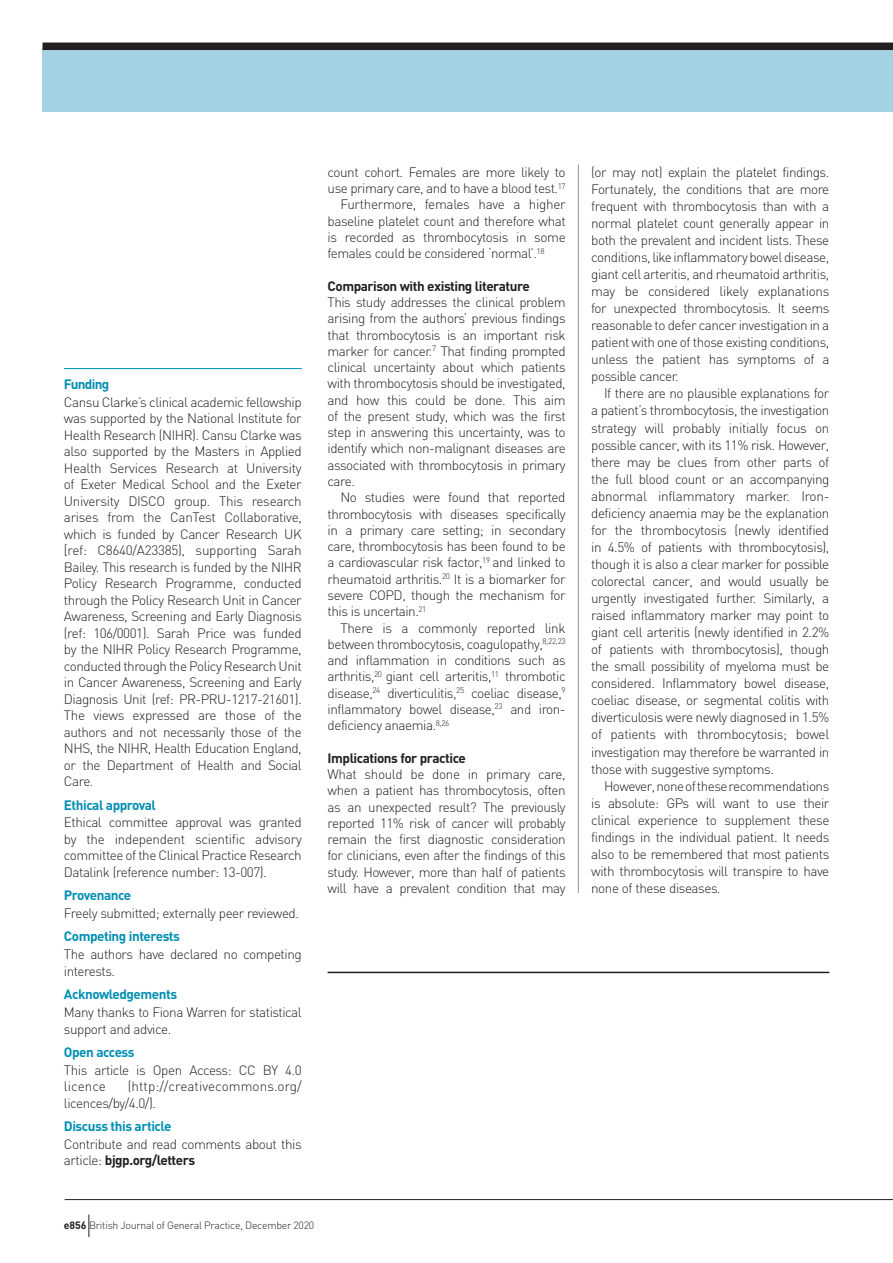
<style>
.page{position:relative;width:893px;height:1263px;background:#fff}
.page>*{position:absolute;margin:0;border:0;box-sizing:border-box;transform-origin:0 0}
.t1{font:300 13.5px/17.1px "DIN";letter-spacing:-.035em;color:#231f20;text-align:justify}
.t2{font:700 13.5px "DIN";letter-spacing:-.035em;color:#008fb3}
.t3{font:700 13.5px "DIN";letter-spacing:-.035em;color:#231f20}
.t4{font:300 13.5px/16.5px "DIN";letter-spacing:.005em;color:#231f20}
.t5{font:300 10.5px "DIN";letter-spacing:-.025em;color:#231f20}
.s1{font-weight:700}
</style>
<div class="page">
<div style="left:43px;top:48px;width:850px;height:64px;background:#a2d2e3"></div>
<div style="left:43px;top:43px;width:850px;height:7px;background:#231f20"></div>
<hr style="left:578px;top:165px;width:1px;height:728px;background:#939598">
<hr style="left:64px;top:368px;width:238px;height:1px;background:#008fb3">
<hr style="left:328px;top:972px;width:501px;height:1px;background:#231f20">
<svg style="left:88px;top:1214px;width:1px;height:23px"></svg>
<hr style="left:65px;top:1199px;width:828px;height:1px;background:#231f20">
<p class="t2" style="left:64px;top:375px;width:47px">Funding</p>
<p class="t1" style="left:64px;top:393px;width:239px;line-height:16.5px">Cansu Clarke’s clinical academic fellowship was supported by the National Institute for Health Research (NIHR). Cansu Clarke was also supported by the Masters in Applied Health Services Research at University of Exeter Medical School and the Exeter University DISCO group. This research arises from the CanTest Collaborative, which is funded by Cancer Research UK [ref: C8640/A23385), supporting Sarah Bailey. This research is funded by the NIHR Policy Research Programme, conducted through the Policy Research Unit in Cancer Awareness, Screening and Early Diagnosis (ref: 106/0001). Sarah Price was funded by the NIHR Policy Research Programme, conducted through the Policy Research Unit in Cancer Awareness, Screening and Early Diagnosis Unit (ref: PR-PRU-1217-21601).<br>The views expressed are those of the authors and not necessarily those of the NHS, the NIHR, Health Education England, or the Department of Health and Social Care.</p>
<p class="t2" style="left:64px;top:796px;width:94px">Ethical approval</p>
<p class="t1" style="left:64px;top:814px;width:239px;line-height:16.5px">Ethical committee approval was granted by the independent scientific advisory committee of the Clinical Practice Research Datalink (reference number: 13-007).</p>
<p class="t2" style="left:64px;top:886px;width:69px">Provenance</p>
<p class="t1" style="left:64px;top:904px;width:237px">Freely submitted; externally peer reviewed.</p>
<p class="t2" style="left:64px;top:928px;width:117px">Competing interests</p>
<p class="t1" style="left:64px;top:946px;width:239px;line-height:16.5px">The authors have declared no competing interests.</p>
<p class="t2" style="left:64px;top:985px;width:115px">Acknowledgements</p>
<p class="t1" style="left:64px;top:1004px;width:239px;line-height:16.5px">Many thanks to Fiona Warren for statistical support and advice.</p>
<p class="t2" style="left:64px;top:1043px;width:72px">Open access</p>
<p class="t1" style="left:64px;top:1061px;width:239px;line-height:16.5px">This article is Open Access: CC BY 4.0 licence</p>
<p class="t4" style="left:64px;top:1078px;width:239px;text-indent:64px">(http://creativecommons.org/ licences/by/4.0/).</p>
<p class="t2" style="left:64px;top:1117px;width:109px">Discuss this article</p>
<p class="t1" style="left:64px;top:1136px;width:239px;line-height:16.5px">Contribute and read comments about this article: <span class="s1">bjgp.org/letters</span></p>
<p class="t1" style="left:328px;top:163px;width:240px">count cohort. Females are more likely to</p>
<p class="t1" style="left:328px;top:179px;width:240px">use primary care, and to have a blood test.<sup>17</sup></p>
<p class="t1" style="left:340px;top:196px;width:227px">Furthermore, females have a higher</p>
<p class="t1" style="left:328px;top:212px;width:240px">baseline platelet count and therefore what</p>
<p class="t1" style="left:328px;top:228px;width:240px">is recorded as thrombocytosis in some</p>
<p class="t1" style="left:328px;top:245px;width:218px">females could be considered ‘normal’.<sup>18</sup></p>
<p class="t3" style="left:328px;top:277px;width:204px">Comparison with existing literature</p>
<p class="t1" style="left:328px;top:294px;width:240px;line-height:16.4px">This study addresses the clinical problem arising from the authors’ previous findings that thrombocytosis is an important risk marker for cancer.<sup>7</sup> That finding prompted clinical uncertainty about which patients with thrombocytosis should be investigated, and how this could be done. This aim of the present study, which was the first step in answering this uncertainty, was to identify which non-malignant diseases are associated with thrombocytosis in primary care.</p>
<p class="t1" style="left:328px;top:489px;width:240px;line-height:16.2px;text-indent:13px">No studies were found that reported thrombocytosis with diseases specifically in a primary care setting; in secondary care, thrombocytosis has been found to be a cardiovascular risk factor,<sup>19</sup> and linked to rheumatoid arthritis.<sup>20</sup> It is a biomarker for severe COPD, though the mechanism for this is uncertain.<sup>21</sup></p>
<p class="t1" style="left:328px;top:619px;width:240px;line-height:16.4px;text-indent:13px">There is a commonly reported link between thrombocytosis, coagulopathy,<sup>8,22,23 </sup>and inflammation in conditions such as arthritis,<sup>20</sup> giant cell arteritis,<sup>11</sup> thrombotic disease,<sup>24</sup> diverticulitis,<sup>25</sup> coeliac disease,<sup>9 </sup>inflammatory bowel disease,<sup>23</sup> and iron&shy;deficiency anaemia.<sup>8,26</sup></p>
<p class="t3" style="left:328px;top:749px;width:140px">Implications for practice</p>
<p class="t1" style="left:328px;top:766px;width:240px;line-height:16.4px">What should be done in primary care, when a patient has thrombocytosis, often as an unexpected result? The previously reported 11% risk of cancer will probably remain the first diagnostic consideration for clinicians, even after the findings of this study. However, more than half of patients will have a prevalent condition that may</p>
<p class="t5" style="left:64px;top:1219px;width:252px"><span class="s1">e856</span> British Journal of General Practice, December 2020</p>
<p class="t1" style="left:591px;top:163px;width:240px">(or may not) explain the platelet findings.<br>Fortunately, the conditions that are more frequent with thrombocytosis than with a normal platelet count generally appear in both the prevalent and incident lists. These conditions, like inflammatory bowel disease, giant cell arteritis, and rheumatoid arthritis, may be considered likely explanations for unexpected thrombocytosis. It seems reasonable to defer cancer investigation in a patient with one of those existing conditions, unless the patient has symptoms of a possible cancer.</p>
<p class="t1" style="left:591px;top:385px;width:240px;text-indent:13px">If there are no plausible explanations for a patient’s thrombocytosis, the investigation strategy will probably initially focus on possible cancer, with its 11% risk. However, there may be clues from other parts of the full blood count or an accompanying abnormal inflammatory marker. Iron&shy;deficiency anaemia may be the explanation for the thrombocytosis (newly identified in 4.5% of patients with thrombocytosis), though it is also a clear marker for possible colorectal cancer, and would usually be urgently investigated further. Similarly, a raised inflammatory marker may point to giant cell arteritis (newly identified in 2.2% of patients with thrombocytosis), though the small possibility of myeloma must be considered. Inflammatory bowel disease, coeliac disease, or segmental colitis with diverticulosis were newly diagnosed in 1.5% of patients with thrombocytosis; bowel investigation may therefore be warranted in those with suggestive symptoms.</p>
<p class="t1" style="left:591px;top:777px;width:240px;text-indent:13px">However, none of these recommendations is absolute: GPs will want to use their clinical experience to supplement these findings in the individual patient. It needs also to be remembered that most patients with thrombocytosis will transpire to have none of these diseases.</p>
</div>
